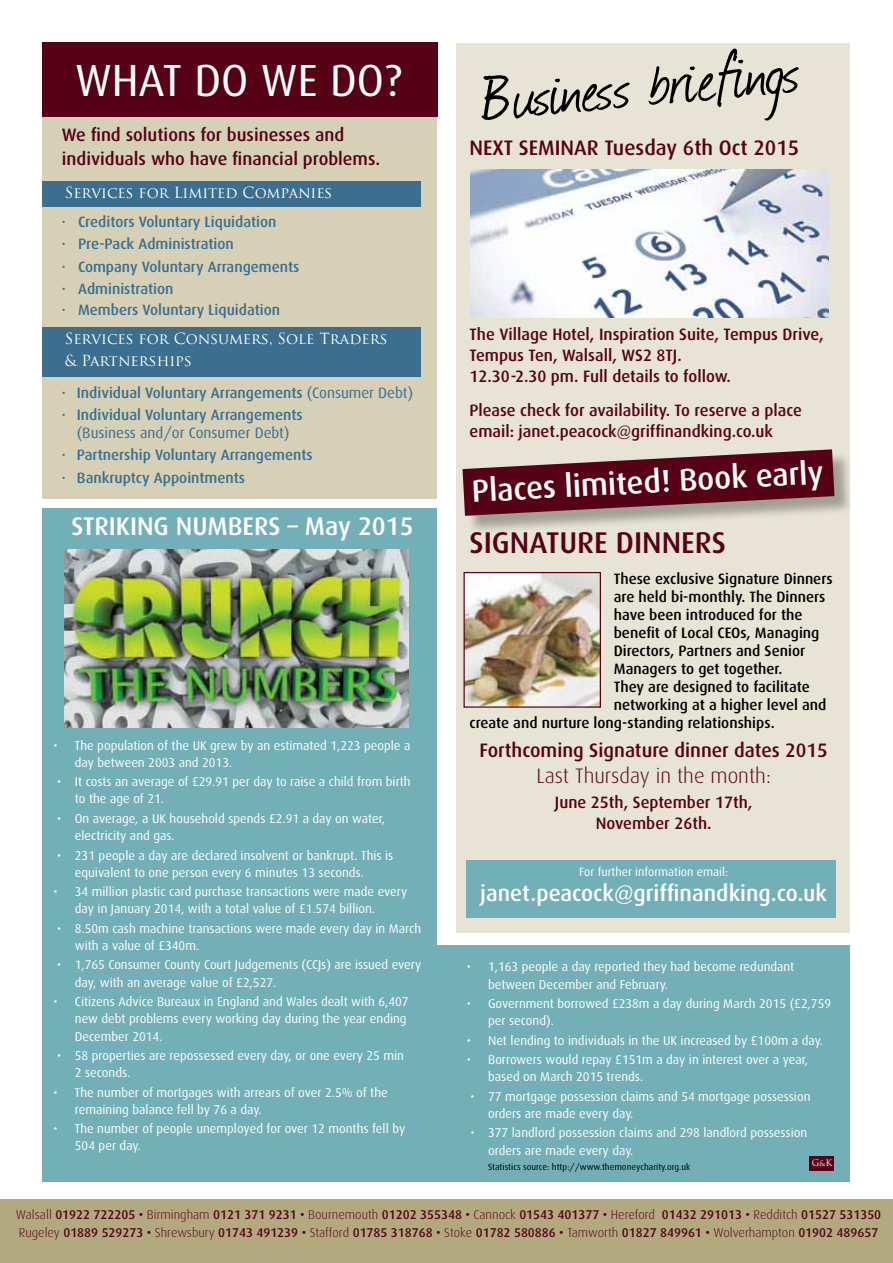
<style>
.page{position:relative;width:893px;height:1263px;background:#fff}
.page>*{position:absolute;margin:0;border:0;box-sizing:border-box;transform-origin:0 0}
.t1{font:78px "Journal";color:#000}
.t2{font:45px "Dax";color:#fff}
.t3{font:500 31.5px "Dax";color:#fff}
.t4{font:500 30px "Dax";color:#570117}
.t5{font:500 25.5px "Dax";color:#fff}
.t6{font:500 22.5px "Dax";color:#fff}
.t7{font:500 21px "Dax";color:#570117}
.t8{font:300 21px "Dax";color:#570117}
.t9{font:500 19.5px "Dax";color:#570117}
.t10{font:500 18px/24px "Dax";color:#570117}
.t11{font:500 16.5px/21px "Dax";color:#570117}
.t12{font:500 15px/21.9px "Dax";color:#3b6e8f}
.t13{font:500 15px "Dax";color:#000}
.t14{font:15px/22.5px "Trajan Pro";color:#fff}
.t15{font:15px "Dax";color:#3b6e8f}
.t16{font:12.75px/17.2px "Dax";color:#fff}
.t17{font:500 12.75px/18px "Dax";color:#570117}
.t18{font:12px "Dax";color:#fff}
.t19{font:9px "Dax";color:#000}
.t20{font:9px "Trajan Pro";color:#fff}
.s1{font-weight:400}
.s2{font-size:7.5px}
.s3{font-weight:300}
</style>
<div class="page">
<div style="left:43px;top:509px;width:394px;height:673px;background:#73afb7"></div>
<div style="left:456px;top:43px;width:394px;height:890px;background:#e7e3d5"></div>
<img style="left:471px;top:170px;width:358px;height:147px">
<div style="left:466px;top:860px;width:370px;height:57px;background:#73afb7"></div>
<div style="left:0;top:1199px;width:893px;height:64px;background:#b3a97e"></div>
<div style="left:43px;top:45px;width:394px;height:454px;background:#d6d0b7"></div>
<div style="left:43px;top:43px;width:395px;height:74px;background:#570117"></div>
<img style="left:465px;top:574px;width:134px;height:132px">
<div style="left:463px;top:572px;width:138px;height:136px;border:1px solid #570117"></div>
<div style="left:43px;top:181px;width:378px;height:26px;background:#3b6e8f"></div>
<div style="left:43px;top:327px;width:378px;height:49px;background:#3b6e8f"></div>
<div style="left:465px;top:452px;width:388px;height:82px;background:#000;opacity:.3"></div>
<svg style="left:462px;top:449px;width:372px;height:67px"></svg>
<img style="left:65px;top:550px;width:343px;height:177px">
<div style="left:431px;top:946px;width:419px;height:236px;background:#73afb7"></div>
<div style="left:810px;top:1156px;width:24px;height:15px;background:#570117"></div>
<h2 class="t2" style="left:75px;top:56px;width:328px">WHAT DO WE DO?</h2>
<h3 class="t10" style="left:62px;top:123px;width:320px">We find solutions for businesses and individuals who have financial problems.</h3>
<p class="t14" style="left:65px;top:181px;width:269px">Services for Limited Companies</p>
<p class="t12" style="left:62px;top:211px;width:239px">· Creditors Voluntary Liquidation<br>· Pre-Pack Administration<br>· Company Voluntary Arrangements · Administration<br>· Members Voluntary Liquidation</p>
<p class="t14" style="left:65px;top:327px;width:324px">Services for Consumers, Sole Traders &amp; Partnerships</p>
<p class="t12" style="left:62px;top:382px;width:353px">· Individual Voluntary Arrangements <span class="s1">(Consumer Debt) </span>· Individual Voluntary Arrangements</p>
<p class="t15" style="left:77px;top:425px;width:214px">(Business and/or Consumer Debt)</p>
<p class="t12" style="left:62px;top:444px;width:252px">· Partnership Voluntary Arrangements · Bankruptcy Appointments</p>
<h3 class="t5" style="left:72px;top:512px;width:344px">STRIKING NUMBERS – May 2015</h3>
<p class="t16" style="left:75px;top:737px;width:337px;text-indent:-21px">• The population of the UK grew by an estimated 1,223 people a day between 2003 and 2013.</p>
<p class="t16" style="left:75px;top:773px;width:337px;text-indent:-18px">• It costs an average of £29.91 per day to raise a child from birth to the age of 21.</p>
<p class="t16" style="left:75px;top:810px;width:312px;text-indent:-18px">• On average, a UK household spends £2.91 a day on water, electricity and gas.</p>
<p class="t16" style="left:75px;top:846px;width:320px;text-indent:-18px">• 231 people a day are declared insolvent or bankrupt. This is equivalent to one person every 6 minutes 13 seconds.</p>
<p class="t16" style="left:75px;top:883px;width:334px;text-indent:-21px">• 34 million plastic card purchase transactions were made every day in January 2014, with a total value of £1.574 billion.</p>
<p class="t16" style="left:75px;top:920px;width:348px;text-indent:-18px">• 8.50m cash machine transactions were made every day in March with a value of £340m.</p>
<p class="t16" style="left:75px;top:956px;width:348px;text-indent:-18px">• 1,765 Consumer County Court Judgements (CCJs) are issued every day, with an average value of £2,527.</p>
<p class="t16" style="left:75px;top:993px;width:335px;text-indent:-21px">• Citizens Advice Bureaux in England and Wales dealt with 6,407 new debt problems every working day during the year ending<br>December 2014.</p>
<p class="t16" style="left:75px;top:1047px;width:331px;text-indent:-18px">• 58 properties are repossessed every day, or one every 25 min<br>2 seconds.</p>
<p class="t16" style="left:75px;top:1084px;width:314px;text-indent:-21px">• The number of mortgages with arrears of over 2.5% of the remaining balance fell by 76 a day.</p>
<p class="t16" style="left:75px;top:1120px;width:332px;text-indent:-21px">• The number of people unemployed for over 12 months fell by<br>504 per day.</p>
<h1 class="t1" style="left:476px;top:44px;width:321px;rotate:-5deg">Business briefi ngs</h1>
<h3 class="t7" style="left:469px;top:136px;width:331px">NEXT SEMINAR Tuesday 6th Oct 2015</h3>
<p class="t11" style="left:469px;top:324px;width:356px">The Village Hotel, Inspiration Suite, Tempus Drive,<br>Tempus Ten, Walsall, WS2 8TJ.<br>12.30-2.30 pm. Full details to follow.</p>
<p class="t11" style="left:469px;top:400px;width:334px">Please check for availability. To reserve a place email: janet.peacock@griffinandking.co.uk</p>
<h3 class="t3" style="left:471px;top:474px;width:354px;rotate:-3deg">Places limited! Book early</h3>
<h3 class="t4" style="left:469px;top:526px;width:258px">SIGNATURE DINNERS</h3>
<p class="t13" style="left:614px;top:570px;width:220px">These exclusive Signature Dinners</p>
<p class="t13" style="left:614px;top:588px;width:213px">are held bi-monthly. The Dinners</p>
<p class="t13" style="left:614px;top:606px;width:190px">have been introduced for the</p>
<p class="t13" style="left:614px;top:624px;width:207px">benefit of Local CEOs, Managing</p>
<p class="t13" style="left:614px;top:642px;width:193px">Directors, Partners and Senior</p>
<p class="t13" style="left:614px;top:660px;width:170px">Managers to get together.</p>
<p class="t13" style="left:614px;top:678px;width:198px">They are designed to facilitate</p>
<p class="t13" style="left:614px;top:696px;width:214px">networking at a higher level and</p>
<p class="t13" style="left:469px;top:714px;width:307px">create and nurture long-standing relationships.</p>
<h3 class="t9" style="left:479px;top:740px;width:350px">Forthcoming Signature dinner dates 2015</h3>
<h3 class="t8" style="left:536px;top:764px;width:236px">Last Thursday in the month:</h3>
<p class="t11" style="left:555px;top:792px;width:199px;text-align:center">June 25th, September 17th,<br>November 26th.</p>
<p class="t18" style="left:579px;top:865px;width:150px">For further information email:</p>
<h3 class="t6" style="left:480px;top:881px;width:348px">janet.peacock@griffinandking.co.uk</h3>
<p class="t16" style="left:488px;top:958px;width:308px;text-indent:-21px">• 1,163 people a day reported they had become redundant between December and February.</p>
<p class="t16" style="left:488px;top:995px;width:344px;text-indent:-21px">• Government borrowed £238m a day during March 2015 (£2,759 per second).</p>
<p class="t16" style="left:467px;top:1032px;width:357px">• Net lending to individuals in the UK increased by £100m a day.</p>
<p class="t16" style="left:488px;top:1051px;width:321px;text-indent:-21px">• Borrowers would repay £151m a day in interest over a year, based on March 2015 trends.</p>
<p class="t16" style="left:488px;top:1088px;width:324px;text-indent:-18px">• 77 mortgage possession claims and 54 mortgage possession orders are made every day.</p>
<p class="t16" style="left:488px;top:1124px;width:321px;text-indent:-18px">• 377 landlord possession claims and 298 landlord possession orders are made every day.</p>
<p class="t19" style="left:488px;top:1162px;width:204px">Statistics source: http://www.themoneycharity.org.uk</p>
<p class="t20" style="left:812px;top:1157px;width:22px">G<span class="s2">&amp;</span>K</p>
<p class="t17" style="left:16px;top:1205px;width:867px"><span class="s3">Walsall</span> 01922 722205 • <span class="s3">Birmingham</span> 0121 371 9231 • <span class="s3">Bournemouth</span> 01202 355348 • <span class="s3">Cannock</span> 01543 401377 • <span class="s3">Hereford</span> 01432 291013 • <span class="s3">Redditch</span> 01527 531350<br><span class="s3">Rugeley</span> 01889 529273 • <span class="s3">Shrewsbury</span> 01743 491239 • <span class="s3">Stafford</span> 01785 318768 • <span class="s3">Stoke</span> 01782 580886 • <span class="s3">Tamworth</span> 01827 849961 • <span class="s3">Wolverhampton</span> 01902 489657</p>
</div>
